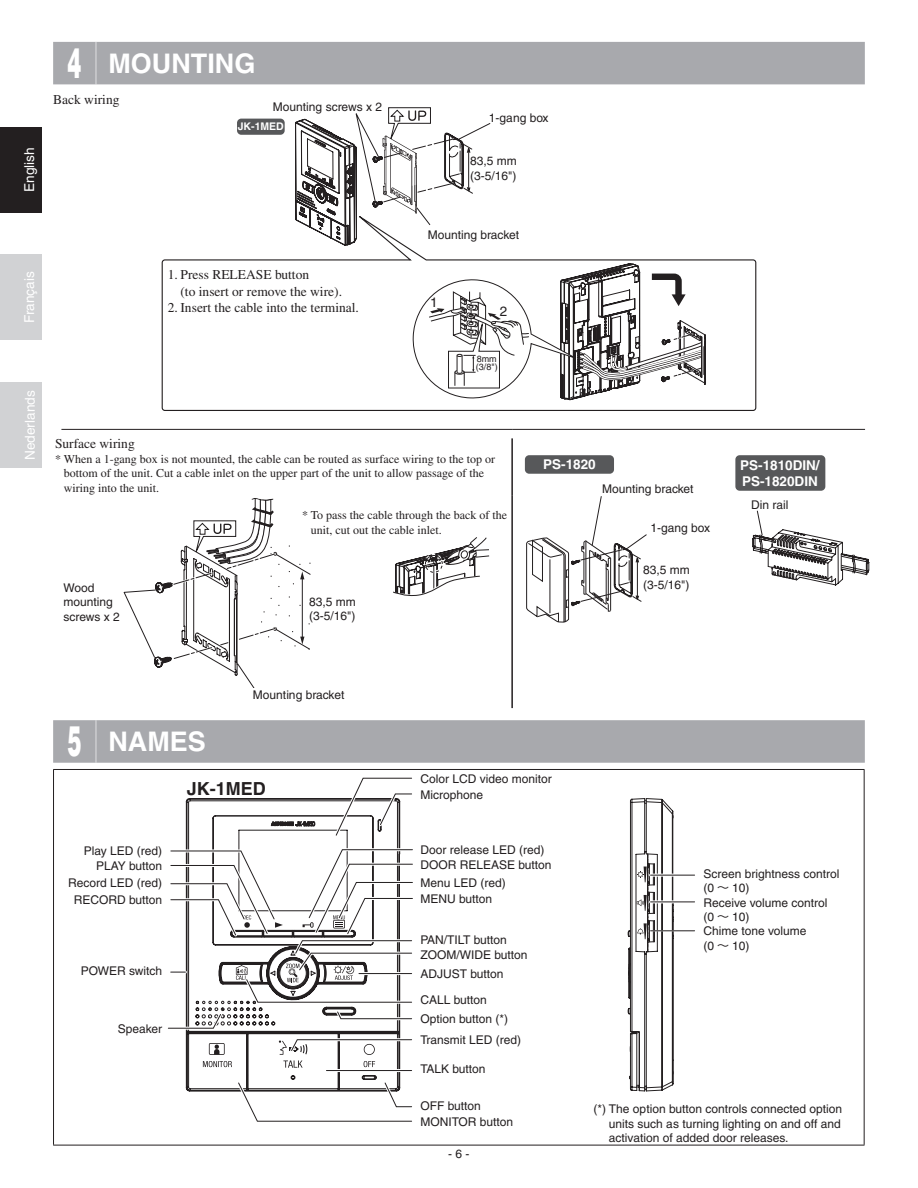
<style>
.page{position:relative;width:918px;height:1188px;background:#fff}
.page>*{position:absolute;margin:0;border:0;box-sizing:border-box;transform-origin:0 0}
.t1{font:700 27px "Helvetica";color:#fff}
.t2{font:700 18px "Helvetica";color:#231f20}
.t3{font:13.65px "Helvetica";color:#fff}
.t4{font:13.5px/16.2px "Times";color:#231f20}
.t5{font:700 13.5px/16.5px "Helvetica";color:#fff}
.t6{font:13.5px "Helvetica";color:#231f20}
.t7{font:12px/14.4px "Helvetica";color:#231f20}
.t8{font:12px/14.4px "Times";color:#231f20}
.t9{font:700 10.5px "Helvetica";color:#fff}
.t10{font:9px/7.8px "Helvetica";color:#231f20}
.s1{font-weight:900;font-size:42px}
.s2{font-family:"Shin Go Pro"}
</style>
<div class="page">
<div style="left:0;top:127px;width:42px;height:85px;background:#231f20"></div>
<div style="left:0;top:255px;width:42px;height:85px;background:#d1d2d4"></div>
<div style="left:0;top:383px;width:42px;height:85px;background:#d1d2d4"></div>
<div style="left:53px;top:42px;width:812px;height:42px;background:#a8a9ad"></div>
<hr style="left:96px;top:42px;width:1px;height:42px;background:#fff">
<div style="left:53px;top:720px;width:812px;height:43px;background:#a8a9ad"></div>
<hr style="left:96px;top:720px;width:1px;height:43px;background:#fff">
<div style="left:237px;top:119px;width:48px;height:16px;background:#57585a;border-radius:4px"></div>
<svg style="left:162px;top:246px;width:594px;height:165px"></svg>
<svg style="left:412px;top:263px;width:296px;height:137px"></svg>
<svg style="left:295px;top:107px;width:196px;height:139px"></svg>
<hr style="left:511px;top:438px;width:2px;height:57px;background:#231f20">
<hr style="left:511px;top:495px;width:2px;height:213px;background:#231f20">
<hr style="left:61px;top:429px;width:451px;height:1px;background:#231f20">
<hr style="left:512px;top:429px;width:353px;height:1px;background:#231f20">
<div style="left:735px;top:455px;width:90px;height:36px;background:#57585a;border-radius:4px"></div>
<svg style="left:526px;top:496px;width:343px;height:127px"></svg>
<div style="left:525px;top:455px;width:89px;height:19px;background:#57585a;border-radius:4px"></div>
<svg style="left:393px;top:537px;width:97px;height:60px"></svg>
<svg style="left:124px;top:498px;width:187px;height:190px"></svg>
<hr style="left:53px;top:769px;width:812px;height:1px;background:#231f20">
<hr style="left:53px;top:770px;width:1px;height:375px;background:#231f20">
<hr style="left:864px;top:770px;width:1px;height:375px;background:#231f20">
<hr style="left:53px;top:1145px;width:812px;height:1px;background:#231f20">
<svg style="left:648px;top:798px;width:25px;height:293px"></svg>
<svg style="left:629px;top:799px;width:11px;height:292px"></svg>
<svg style="left:637px;top:867px;width:10px;height:15px"></svg>
<svg style="left:637px;top:895px;width:10px;height:16px"></svg>
<svg style="left:637px;top:923px;width:10px;height:16px"></svg>
<svg style="left:170px;top:777px;width:461px;height:238px"></svg>
<svg style="left:168px;top:899px;width:244px;height:223px"></svg>
<hr style="left:651px;top:874px;width:44px;height:3px;background:#fff">
<hr style="left:651px;top:875px;width:44px;height:1px;background:#231f20">
<hr style="left:651px;top:900px;width:44px;height:3px;background:#fff">
<hr style="left:651px;top:902px;width:44px;height:1px;background:#231f20">
<hr style="left:651px;top:930px;width:44px;height:1px;background:#231f20">
<p class="t3" style="left:22px;top:192px;width:46px;rotate:-90deg">English</p>
<p class="t3" style="left:22px;top:323px;width:53px;rotate:-90deg">Français</p>
<p class="t3" style="left:22px;top:460px;width:71px;rotate:-90deg">Nederlands</p>
<h1 class="t1" style="left:67px;top:47px;width:190px"><span class="s1">4</span> MOUNTING</h1>
<p class="t4" style="left:53px;top:91px;width:68px">Back wiring</p>
<p class="t9" style="left:238px;top:120px;width:48px">JK-1MED</p>
<p class="t7" style="left:273px;top:100px;width:111px">Mounting screws x 2</p>
<p class="t4" style="left:181px;top:267px;width:163px;text-indent:-13px">1. Press RELEASE button<br>(to insert or remove the wire).</p>
<p class="t4" style="left:168px;top:299px;width:193px">2. Insert the cable into the terminal.</p>
<p class="t7" style="left:489px;top:110px;width:61px">1-gang box</p>
<p class="t7" style="left:470px;top:154px;width:48px">83,5 mm (3-5/16")</p>
<p class="t7" style="left:428px;top:227px;width:93px">Mounting bracket</p>
<p class="t6" style="left:430px;top:295px;width:9px">1</p>
<p class="t6" style="left:500px;top:303px;width:9px">2</p>
<p class="t10" style="left:476px;top:355px;width:23px">8mm (3/8")</p>
<p class="t4" style="left:55px;top:435px;width:81px">Surface wiring</p>
<p class="t8" style="left:64px;top:451px;width:433px;text-indent:-9px">* When a 1-gang box is not mounted, the cable can be routed as surface wiring to the top or bottom of the unit. Cut a cable inlet on the upper part of the unit to allow passage of the wiring into the unit.</p>
<p class="t5" style="left:740px;top:456px;width:81px">PS-1810DIN/<br>PS-1820DIN</p>
<p class="t5" style="left:543px;top:456px;width:54px">PS-1820</p>
<p class="t7" style="left:602px;top:482px;width:93px">Mounting bracket</p>
<p class="t7" style="left:650px;top:521px;width:61px">1-gang box</p>
<p class="t7" style="left:751px;top:498px;width:39px">Din rail</p>
<p class="t8" style="left:311px;top:508px;width:198px;text-indent:-9px">* To pass the cable through the back of the unit, cut out the cable inlet.</p>
<p class="t7" style="left:64px;top:580px;width:58px">Wood mounting screws x 2</p>
<p class="t7" style="left:309px;top:594px;width:48px">83,5 mm (3-5/16")</p>
<p class="t7" style="left:643px;top:563px;width:48px">83,5 mm (3-5/16")</p>
<p class="t7" style="left:253px;top:688px;width:93px">Mounting bracket</p>
<h1 class="t1" style="left:67px;top:725px;width:140px"><span class="s1">5</span> NAMES</h1>
<h2 class="t2" style="left:187px;top:778px;width:81px">JK-1MED</h2>
<p class="t7" style="left:84px;top:844px;width:80px;text-align:right">Play LED (red)<br>PLAY button</p>
<p class="t7" style="left:68px;top:873px;width:96px;line-height:17.9px;text-align:center">Record LED (red)<br>RECORD button</p>
<p class="t7" style="left:81px;top:963px;width:83px">POWER switch</p>
<p class="t7" style="left:118px;top:1021px;width:46px">Speaker</p>
<p class="t7" style="left:420px;top:771px;width:133px">Color LCD video monitor</p>
<p class="t7" style="left:420px;top:787px;width:64px">Microphone</p>
<p class="t7" style="left:420px;top:843px;width:126px">Door release LED (red)</p>
<p class="t7" style="left:420px;top:857px;width:133px">DOOR RELEASE button</p>
<p class="t7" style="left:420px;top:875px;width:87px">Menu LED (red)</p>
<p class="t7" style="left:420px;top:892px;width:73px">MENU button</p>
<p class="t7" style="left:420px;top:933px;width:88px">PAN/TILT button</p>
<p class="t7" style="left:420px;top:948px;width:109px">ZOOM/WIDE button</p>
<p class="t7" style="left:420px;top:967px;width:85px">ADJUST button</p>
<p class="t7" style="left:420px;top:993px;width:68px">CALL button</p>
<p class="t7" style="left:420px;top:1012px;width:89px">Option button (*)</p>
<p class="t7" style="left:421px;top:1033px;width:102px">Transmit LED (red)</p>
<p class="t7" style="left:420px;top:1061px;width:67px">TALK button</p>
<p class="t7" style="left:420px;top:1099px;width:62px">OFF button</p>
<p class="t7" style="left:420px;top:1114px;width:94px">MONITOR button</p>
<p class="t7" style="left:448px;top:1147px;width:23px">- 6 -</p>
<p class="t7" style="left:703px;top:866px;width:138px">Screen brightness control (0 <span class="s2">～</span> 10)<br>Receive volume control (0 <span class="s2">～</span> 10)<br>Chime tone volume<br>(0 <span class="s2">～</span> 10)</p>
<p class="t7" style="left:609px;top:1102px;width:235px;text-indent:-15px">(*) The option button controls connected option units such as turning lighting on and off and activation of added door releases.</p>
</div>
